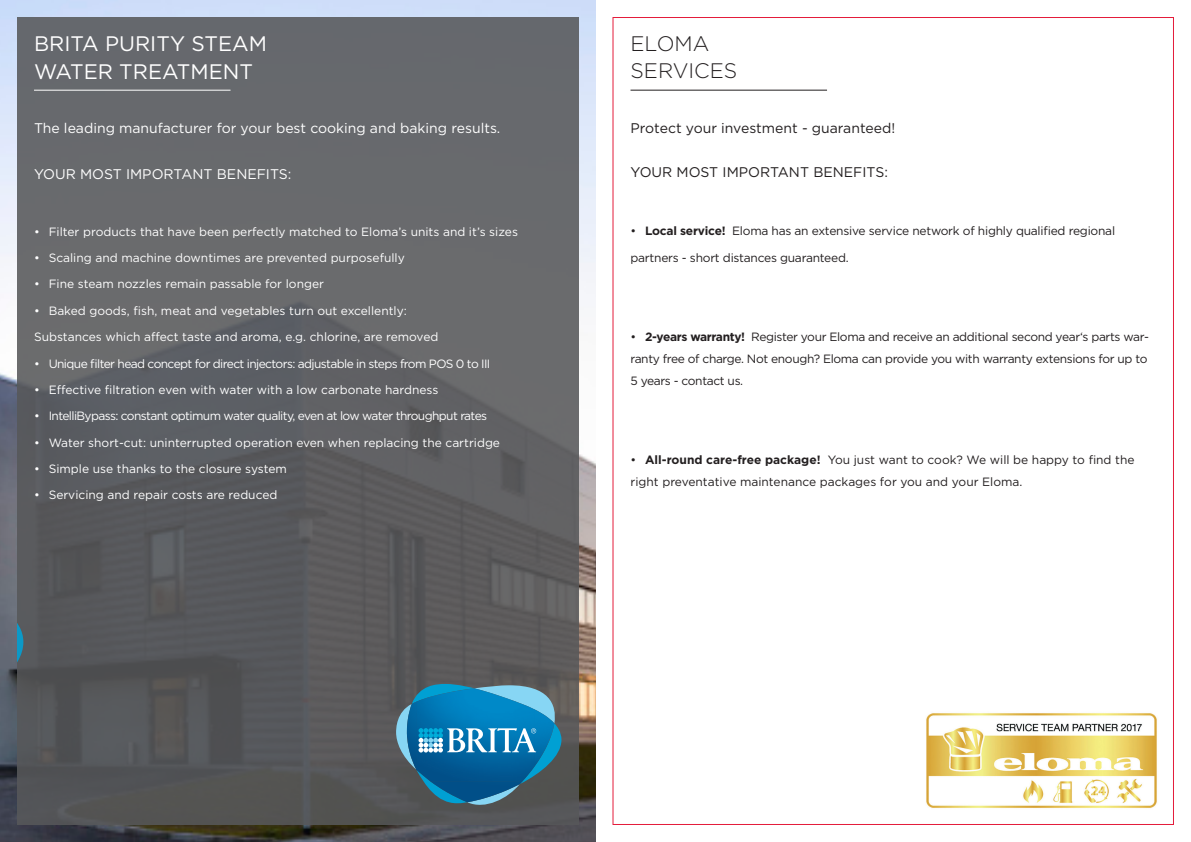
<style>
.page{position:relative;width:1191px;height:842px;background:#fff}
.page>*{position:absolute;margin:0;border:0;box-sizing:border-box;transform-origin:0 0}
.t1{font:21px/28.4px "Gotham";color:#fff}
.t2{font:300 21px/27px "Gotham";color:#231f20}
.t3{font:14px "Gotham";color:#fff}
.t4{font:14px "Gotham";color:#231f20}
.t5{font:12px/26.4px "Gotham";color:#fff}
.t6{font:12px/22px "Gotham";letter-spacing:-.03em;color:#231f20}
.t7{font:12px "Gotham";letter-spacing:-.05em;color:#fff}
.t8{font:12px/22px "Gotham";color:#231f20}
.s1{font-weight:700}
</style>
<div class="page">
<hr style="left:630px;top:90px;width:197px;height:1px;background:#231f20">
<img style="left:926px;top:713px;width:231px;height:95px">
<img style="left:0;top:0;width:595px;height:842px">
<div style="left:17px;top:17px;width:561px;height:808px;background:linear-gradient(to bottom,#6c6e72,#535354)"></div>
<svg style="left:17px;top:616px;width:6px;height:96px"></svg>
<svg style="left:396px;top:684px;width:165px;height:121px;background:#2d7ba2"></svg>
<hr style="left:34px;top:90px;width:196px;height:1px;background:#fff">
<h1 class="t1" style="left:34px;top:29px;width:234px">BRITA PURITY STEAM<br>WATER TREATMENT</h1>
<p class="t3" style="left:34px;top:119px;width:468px">The leading manufacturer for your best cooking and baking results.</p>
<p class="t3" style="left:34px;top:165px;width:259px">YOUR MOST IMPORTANT BENEFITS:</p>
<p class="t5" style="left:34px;top:218px;width:485px">• Filter products that have been perfectly matched to Eloma’s units and it’s sizes</p>
<p class="t5" style="left:34px;top:244px;width:372px">• Scaling and machine downtimes are prevented purposefully</p>
<p class="t5" style="left:34px;top:271px;width:291px">• Fine steam nozzles remain passable for longer</p>
<p class="t5" style="left:34px;top:297px;width:406px">• Baked goods, fish, meat and vegetables turn out excellently:<br>Substances which affect taste and aroma, e.g. chlorine, are removed</p>
<p class="t7" style="left:34px;top:356px;width:458px">• Unique filter head concept for direct injectors: adjustable in steps from POS 0 to III</p>
<p class="t5" style="left:34px;top:376px;width:406px">• Effective filtration even with water with a low carbonate hardness</p>
<p class="t7" style="left:34px;top:408px;width:454px">• IntelliBypass: constant optimum water quality, even at low water throughput rates</p>
<p class="t5" style="left:34px;top:429px;width:467px">• Water short-cut: uninterrupted operation even when replacing the cartridge</p>
<p class="t5" style="left:34px;top:455px;width:254px">• Simple use thanks to the closure system</p>
<p class="t5" style="left:34px;top:482px;width:245px">• Servicing and repair costs are reduced</p>
<h1 class="t2" style="left:630px;top:29px;width:108px">ELOMA<br>SERVICES</h1>
<p class="t4" style="left:630px;top:119px;width:266px">Protect your investment - guaranteed!</p>
<p class="t4" style="left:630px;top:163px;width:259px">YOUR MOST IMPORTANT BENEFITS:</p>
<p class="t6" style="left:630px;top:217px;width:486px;line-height:26.4px">• <span class="s1">Local service!</span> Eloma has an extensive service network of highly qualified regional partners - short distances guaranteed.</p>
<p class="t6" style="left:630px;top:325px;width:520px">• <span class="s1">2-years warranty!</span> Register your Eloma and receive an additional second year‘s parts war&shy;ranty free of charge. Not enough? Eloma can provide you with warranty extensions for up to<br>5 years - contact us.</p>
<p class="t8" style="left:630px;top:448px;width:505px">• <span class="s1">All-round care-free package!</span> You just want to cook? We will be happy to find the right preventative maintenance packages for you and your Eloma.</p>
</div>
